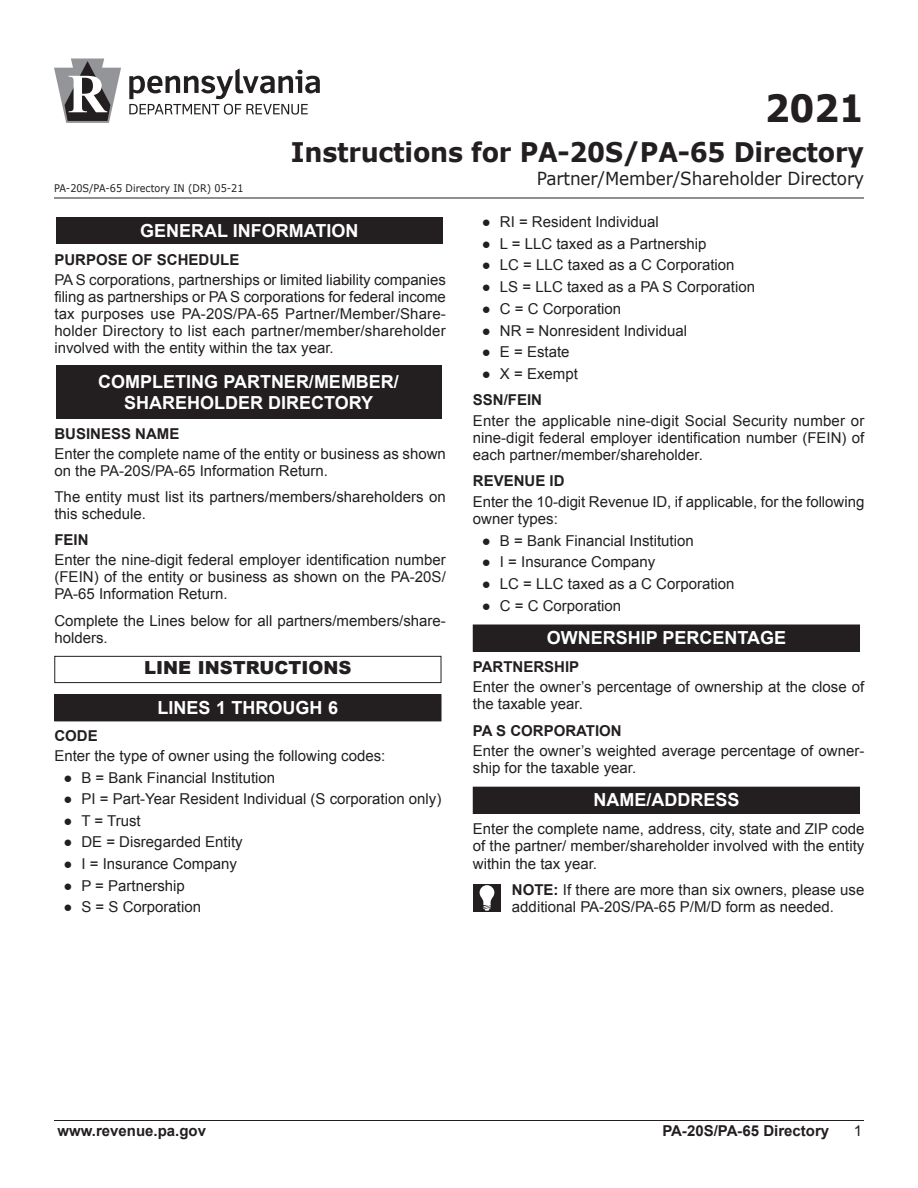
<style>
.page{position:relative;width:918px;height:1188px;background:#fff}
.page>*{position:absolute;margin:0;border:0;box-sizing:border-box;transform-origin:0 0}
.t1{font:700 37.5px "Verdana";color:#231f20;scale:.94 1}
.t2{font:700 27px "Verdana";letter-spacing:-.01em;color:#231f20;scale:.94 1}
.t3{font:700 18px/21px "Arial";color:#fff;text-align:center}
.t4{font:18px "Verdana";letter-spacing:-.01em;color:#231f20;scale:.94 1}
.t5{font:900 18px "Arial";color:#231f20}
.t6{font:15px/17.1px "Arial";color:#231f20}
.t7{font:700 15px "Arial";color:#231f20}
.t8{font:10.5px "Verdana";color:#231f20;scale:.92 1}
.s1{font-weight:700}
</style>
<div class="page">
<hr style="left:54px;top:1120px;width:810px;height:1px;background:#231f20">
<div style="left:56px;top:218px;width:387px;height:26px;background:#231f20"></div>
<div style="left:56px;top:365px;width:385px;height:54px;background:#231f20"></div>
<div style="left:54px;top:656px;width:387px;height:27px;border:1px solid #231f20"></div>
<div style="left:55px;top:695px;width:386px;height:26px;background:#231f20"></div>
<div style="left:54px;top:694px;width:387px;height:27px;border:1px solid #231f20"></div>
<div style="left:473px;top:625px;width:387px;height:26px;background:#231f20"></div>
<div style="left:473px;top:625px;width:387px;height:27px;border:1px solid #231f20"></div>
<div style="left:473px;top:787px;width:387px;height:26px;background:#231f20"></div>
<div style="left:473px;top:787px;width:387px;height:27px;border:1px solid #231f20"></div>
<div style="left:474px;top:884px;width:27px;height:27px;background:#231f20"></div>
<svg style="left:480px;top:885px;width:14px;height:26px"></svg>
<hr style="left:54px;top:198px;width:810px;height:1px;background:#231f20">
<svg style="left:129px;top:68px;width:191px;height:47px"></svg>
<svg style="left:54px;top:59px;width:67px;height:64px"></svg>
<p class="t8" style="left:54px;top:181px;width:208px">PA-20S/PA-65 Directory IN (DR) 05-21</p>
<h1 class="t1" style="left:765px;top:84px;width:107px">2021</h1>
<h2 class="t2" style="left:291px;top:135px;width:611px">Instructions for PA-20S/PA-65 Directory</h2>
<p class="t4" style="left:537px;top:167px;width:350px">Partner/Member/Shareholder Directory</p>
<p class="t3" style="left:140px;top:220px;width:220px">GENERAL INFORMATION</p>
<p class="t7" style="left:54px;top:251px;width:187px">PURPOSE OF SCHEDULE</p>
<p class="t6" style="left:54px;top:271px;width:393px;text-align:justify">PA S corporations, partnerships or limited liability companies filing as partnerships or PA S corporations for federal income tax purposes use PA-20S/PA-65 Partner/Member/Share&shy;holder Directory to list each partner/member/shareholder involved with the entity within the tax year.</p>
<p class="t3" style="left:98px;top:371px;width:302px">COMPLETING PARTNER/MEMBER/<br>SHAREHOLDER DIRECTORY</p>
<p class="t7" style="left:54px;top:426px;width:127px">BUSINESS NAME</p>
<p class="t6" style="left:54px;top:446px;width:393px">Enter the complete name of the entity or business as shown on the PA-20S/PA-65 Information Return.</p>
<p class="t6" style="left:54px;top:489px;width:393px">The entity must list its partners/members/shareholders on this schedule.</p>
<p class="t7" style="left:54px;top:532px;width:36px">FEIN</p>
<p class="t6" style="left:54px;top:552px;width:393px;text-align:justify">Enter the nine-digit federal employer identification number (FEIN) of the entity or business as shown on the PA-20S/ PA-65 Information Return.</p>
<p class="t6" style="left:54px;top:612px;width:393px">Complete the Lines below for all partners/members/share&shy;holders.</p>
<p class="t5" style="left:144px;top:655px;width:209px">LINE INSTRUCTIONS</p>
<p class="t3" style="left:158px;top:697px;width:182px">LINES 1 THROUGH 6</p>
<p class="t7" style="left:54px;top:728px;width:45px">CODE</p>
<p class="t6" style="left:54px;top:748px;width:333px">Enter the type of owner using the following codes:</p>
<p class="t6" style="left:63px;top:769px;width:213px">● B = Bank Financial Institution</p>
<p class="t6" style="left:63px;top:791px;width:380px">● PI = Part-Year Resident Individual (S corporation only)</p>
<p class="t6" style="left:63px;top:812px;width:79px">● T = Trust</p>
<p class="t6" style="left:63px;top:834px;width:181px">● DE = Disregarded Entity</p>
<p class="t6" style="left:63px;top:855px;width:175px">● I = Insurance Company</p>
<p class="t6" style="left:63px;top:877px;width:123px">● P = Partnership</p>
<p class="t6" style="left:63px;top:898px;width:139px">● S = S Corporation</p>
<p class="t6" style="left:482px;top:213px;width:178px">● RI = Resident Individual</p>
<p class="t6" style="left:482px;top:235px;width:226px">● L = LLC taxed as a Partnership</p>
<p class="t6" style="left:482px;top:257px;width:254px">● LC = LLC taxed as a C Corporation</p>
<p class="t6" style="left:482px;top:278px;width:275px">● LS = LLC taxed as a PA S Corporation</p>
<p class="t6" style="left:482px;top:300px;width:141px">● C = C Corporation</p>
<p class="t6" style="left:482px;top:322px;width:207px">● NR = Nonresident Individual</p>
<p class="t6" style="left:482px;top:344px;width:89px">● E = Estate</p>
<p class="t6" style="left:482px;top:365px;width:97px">● X = Exempt</p>
<p class="t7" style="left:473px;top:392px;width:71px">SSN/FEIN</p>
<p class="t6" style="left:473px;top:412px;width:393px;text-align:justify">Enter the applicable nine-digit Social Security number or nine-digit federal employer identification number (FEIN) of each partner/member/shareholder.</p>
<p class="t7" style="left:473px;top:473px;width:93px">REVENUE ID</p>
<p class="t6" style="left:473px;top:493px;width:393px">Enter the 10-digit Revenue ID, if applicable, for the following owner types:</p>
<p class="t6" style="left:482px;top:532px;width:213px">● B = Bank Financial Institution</p>
<p class="t6" style="left:482px;top:554px;width:175px">● I = Insurance Company</p>
<p class="t6" style="left:482px;top:575px;width:254px">● LC = LLC taxed as a C Corporation</p>
<p class="t6" style="left:482px;top:597px;width:141px">● C = C Corporation</p>
<p class="t3" style="left:547px;top:627px;width:241px">OWNERSHIP PERCENTAGE</p>
<p class="t7" style="left:473px;top:658px;width:108px">PARTNERSHIP</p>
<p class="t6" style="left:473px;top:678px;width:393px">Enter the owner’s percentage of ownership at the close of the taxable year.</p>
<p class="t7" style="left:473px;top:722px;width:150px">PA S CORPORATION</p>
<p class="t6" style="left:473px;top:742px;width:393px">Enter the owner’s weighted average percentage of owner&shy;ship for the taxable year.</p>
<p class="t3" style="left:593px;top:789px;width:147px">NAME/ADDRESS</p>
<p class="t6" style="left:473px;top:820px;width:393px;text-align:justify">Enter the complete name, address, city, state and ZIP code of the partner/ member/shareholder involved with the entity within the tax year.</p>
<p class="t6" style="left:512px;top:881px;width:354px"><span class="s1">NOTE:</span> If there are more than six owners, please use additional PA-20S/PA-65 P/M/D form as needed.</p>
<p class="t7" style="left:57px;top:1122px;width:150px">www.revenue.pa.gov</p>
<p class="t7" style="left:662px;top:1122px;width:168px">PA-20S/PA-65 Directory</p>
<p class="t6" style="left:854px;top:1122px;width:10px">1</p>
</div>
